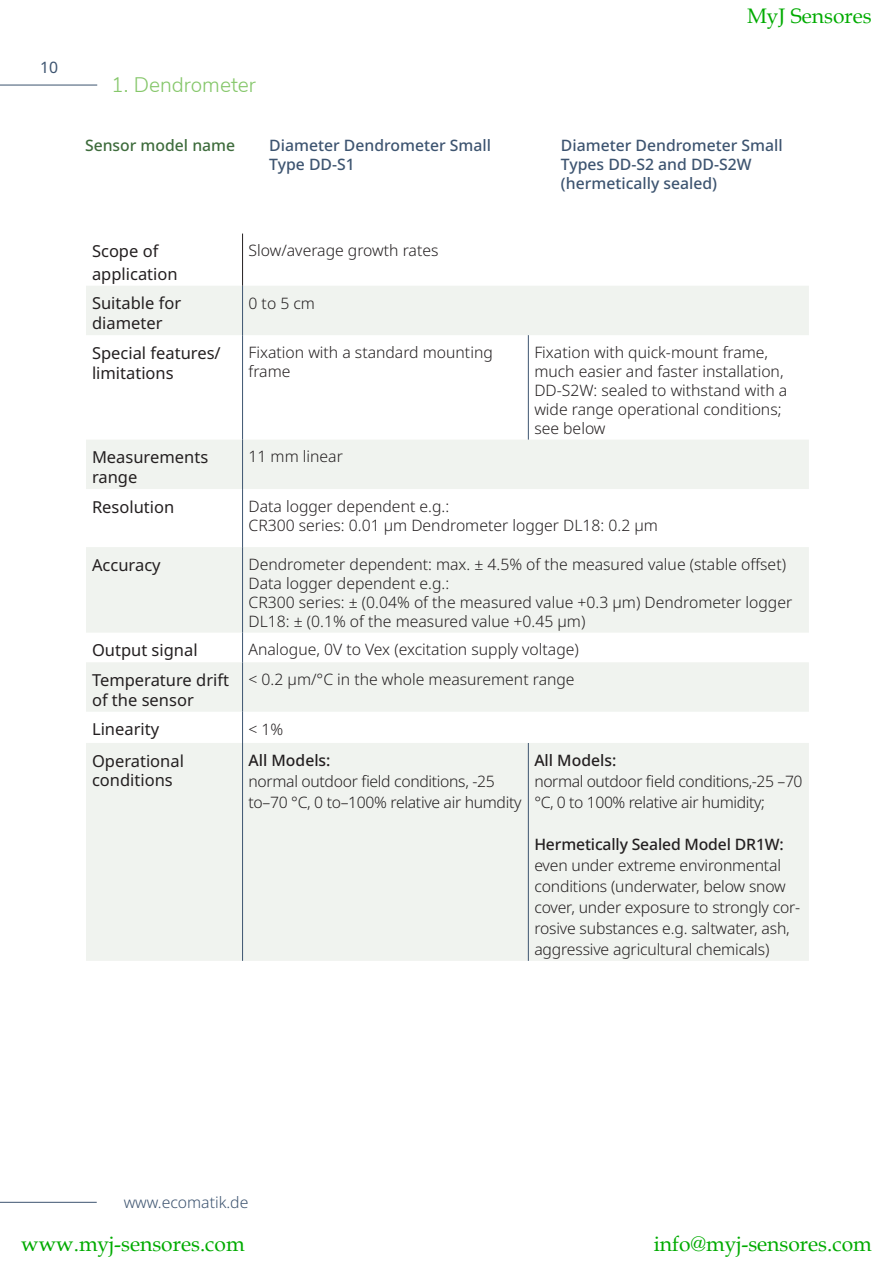
<style>
.page{position:relative;width:893px;height:1263px;background:#fff}
.page>*{position:absolute;margin:0;border:0;box-sizing:border-box;transform-origin:0 0}
.t1{font:21px "Book Antiqua";color:#00ab00}
.t2{font:300 21px "Nunito Sans";color:#86c76b}
.t3{font:16.5px/19.8px "Noto Sans";color:#231f20}
.t4{font:300 15.75px/18.9px "Noto Sans";color:#231f20}
.t5{font:500 15.75px/18.9px "Noto Sans";color:#3d5470}
.t6{font:300 15.75px/21px "Noto Sans";letter-spacing:-.02em;color:#231f20}
.t7{font:300 15.75px/21px "Noto Sans";letter-spacing:-.025em;color:#231f20}
.t8{font:500 15.75px "Noto Sans";color:#231f20}
.t9{font:300 15.75px "Noto Sans";color:#3d5470}
.t10{font:500 15.75px "Noto Sans";color:#3e6c3c}
.t11{font:15.75px "Noto Sans";color:#3d5470}
.s1{font-weight:500}
</style>
<div class="page">
<hr style="left:0;top:85px;width:97px;height:1px;background:#3d5470">
<hr style="left:0;top:1202px;width:97px;height:1px;background:#3d5470">
<svg style="left:86px;top:286px;width:723px;height:675px;fill:#f0f3ef"></svg>
<hr style="left:242px;top:286px;width:1px;height:49px;background:#3d5470">
<hr style="left:242px;top:335px;width:1px;height:105px;background:#3d5470">
<hr style="left:528px;top:335px;width:1px;height:105px;background:#3d5470">
<hr style="left:242px;top:440px;width:1px;height:49px;background:#3d5470">
<hr style="left:242px;top:489px;width:1px;height:58px;background:#3d5470">
<hr style="left:242px;top:547px;width:1px;height:86px;background:#3d5470">
<svg style="left:242px;top:633px;width:1px;height:29px"></svg>
<hr style="left:242px;top:662px;width:1px;height:50px;background:#3d5470">
<hr style="left:242px;top:712px;width:1px;height:31px;background:#3d5470">
<hr style="left:242px;top:743px;width:1px;height:218px;background:#3d5470">
<hr style="left:528px;top:743px;width:1px;height:218px;background:#3d5470">
<hr style="left:242px;top:234px;width:1px;height:52px;background:#231f20">
<p class="t11" style="left:40px;top:56px;width:20px">10</p>
<h1 class="t2" style="left:111px;top:69px;width:146px">1. Dendrometer</h1>
<h1 class="t1" style="left:747px;top:1px;width:126px">MyJ Sensores</h1>
<p class="t10" style="left:85px;top:135px;width:152px">Sensor model name</p>
<p class="t5" style="left:269px;top:137px;width:223px">Diameter Dendrometer Small<br>Type DD-S1</p>
<p class="t5" style="left:561px;top:137px;width:223px">Diameter Dendrometer Small<br>Types DD-S2 and DD-S2W (hermetically sealed)</p>
<p class="t3" style="left:92px;top:242px;width:68px">Scope of</p>
<p class="t3" style="left:92px;top:264px;width:87px">application</p>
<p class="t3" style="left:92px;top:294px;width:91px">Suitable for</p>
<p class="t3" style="left:92px;top:314px;width:72px">diameter</p>
<p class="t4" style="left:249px;top:242px;width:191px">Slow/average growth rates</p>
<p class="t4" style="left:249px;top:294px;width:68px">0 to 5 cm</p>
<p class="t3" style="left:92px;top:343px;width:130px">Special features/ limitations</p>
<p class="t4" style="left:249px;top:343px;width:246px">Fixation with a standard mounting frame</p>
<p class="t4" style="left:534px;top:343px;width:254px">Fixation with quick-mount frame, much easier and faster installation,<br>DD-S2W: sealed to withstand with a wide range operational conditions; see below</p>
<p class="t3" style="left:92px;top:448px;width:118px">Measurements range</p>
<p class="t4" style="left:249px;top:448px;width:96px">11 mm linear</p>
<p class="t3" style="left:92px;top:497px;width:84px">Resolution</p>
<p class="t4" style="left:249px;top:497px;width:202px">Data logger dependent e.g.:</p>
<p class="t4" style="left:249px;top:516px;width:411px">CR300 series: 0.01 μm Dendrometer logger DL18: 0.2 μm</p>
<p class="t3" style="left:92px;top:555px;width:70px">Accuracy</p>
<p class="t4" style="left:249px;top:555px;width:539px">Dendrometer dependent: max. ± 4.5% of the measured value (stable offset)</p>
<p class="t4" style="left:249px;top:574px;width:202px">Data logger dependent e.g.:</p>
<p class="t4" style="left:249px;top:593px;width:545px">CR300 series: ± (0.04% of the measured value +0.3 μm) Dendrometer logger<br>DL18: ± (0.1% of the measured value +0.45 μm)</p>
<p class="t3" style="left:92px;top:641px;width:107px">Output signal</p>
<p class="t4" style="left:249px;top:641px;width:332px">Analogue, 0V to Vex (excitation supply voltage)</p>
<p class="t3" style="left:92px;top:670px;width:139px">Temperature drift of the sensor</p>
<p class="t4" style="left:249px;top:670px;width:328px">&lt; 0.2 µm/°C in the whole measurement range</p>
<p class="t3" style="left:92px;top:720px;width:69px">Linearity</p>
<p class="t4" style="left:249px;top:720px;width:36px">&lt; 1%</p>
<p class="t3" style="left:92px;top:751px;width:93px">Operational</p>
<p class="t3" style="left:92px;top:771px;width:82px">conditions</p>
<p class="t8" style="left:534px;top:749px;width:83px">All Models:</p>
<p class="t7" style="left:534px;top:771px;width:270px">normal outdoor field conditions,-25 –70 °C, 0 to 100% relative air humidity;</p>
<p class="t4" style="left:534px;top:834px;width:268px;line-height:21px"><span class="s1">Hermetically Sealed Model DR1W: </span>even under extreme environmental conditions (underwater, below snow cover, under exposure to strongly cor&shy;rosive substances e.g. saltwater, ash, aggressive agricultural chemicals)</p>
<p class="t8" style="left:249px;top:749px;width:83px">All Models:</p>
<p class="t6" style="left:249px;top:771px;width:274px">normal outdoor field conditions, -25 to–70 °C, 0 to–100% relative air humdity</p>
<p class="t9" style="left:124px;top:1191px;width:126px">www.ecomatik.de</p>
<h1 class="t1" style="left:21px;top:1229px;width:225px">www.myj-sensores.com</h1>
<h1 class="t1" style="left:654px;top:1229px;width:220px">info@myj-sensores.com</h1>
</div>
